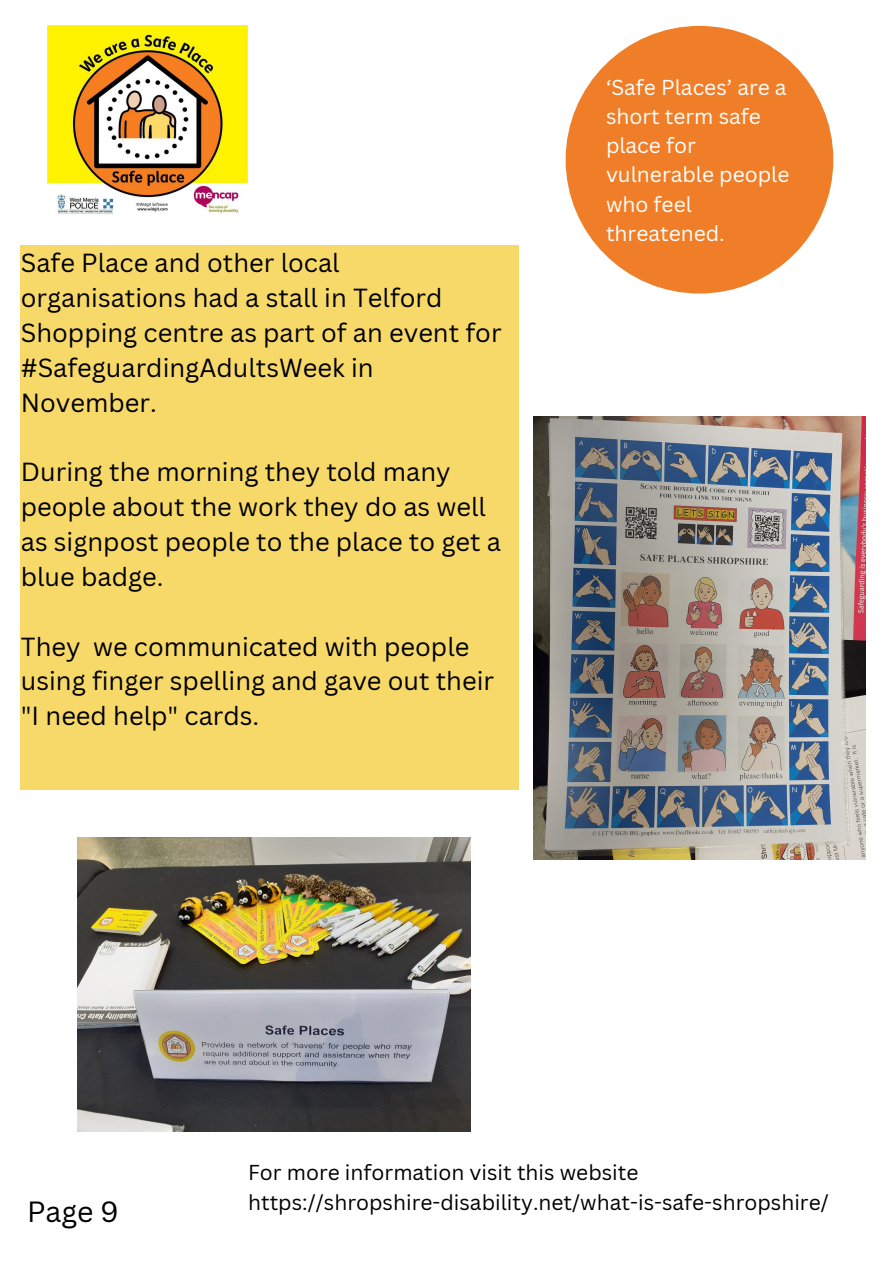
<style>
.page{position:relative;width:893px;height:1264px;background:#fff}
.page>*{position:absolute;margin:0;border:0;box-sizing:border-box;transform-origin:0 0}
.t1{font:28.5px "Canva Sans";color:#000}
.t2{font:25.5px/34.8px "Canva Sans";color:#000}
.t3{font:21px/29.2px "Canva Sans";color:#000}
.t4{font:21px/29.2px "Canva Sans";color:#fff}
</style>
<div class="page">
<img style="left:47px;top:26px;width:200px;height:190px">
<img style="left:533px;top:416px;width:332px;height:443px">
<img style="left:78px;top:837px;width:392px;height:294px">
<div style="left:565px;top:26px;width:268px;height:267px;background:#f07e28;border-radius:50%"></div>
<div style="left:21px;top:245px;width:498px;height:544px;background:#f7d96a"></div>
<p class="t2" style="left:21px;top:245px;width:482px">Safe Place and other local organisations had a stall in Telford<br>Shopping centre as part of an event for #SafeguardingAdultsWeek in<br>November.</p>
<p class="t2" style="left:21px;top:454px;width:481px">During the morning they told many people about the work they do as well as signpost people to the place to get a blue badge.</p>
<p class="t2" style="left:21px;top:628px;width:475px">They we communicated with people using finger spelling and gave out their "I need help" cards.</p>
<p class="t4" style="left:606px;top:72px;width:185px">‘Safe Places’ are a short term safe place for vulnerable people who feel threatened.</p>
<p class="t1" style="left:27px;top:1191px;width:93px">Page 9</p>
<p class="t3" style="left:248px;top:1157px;width:582px">For more information visit this website https://shropshire-disability.net/what-is-safe-shropshire/</p>
</div>
